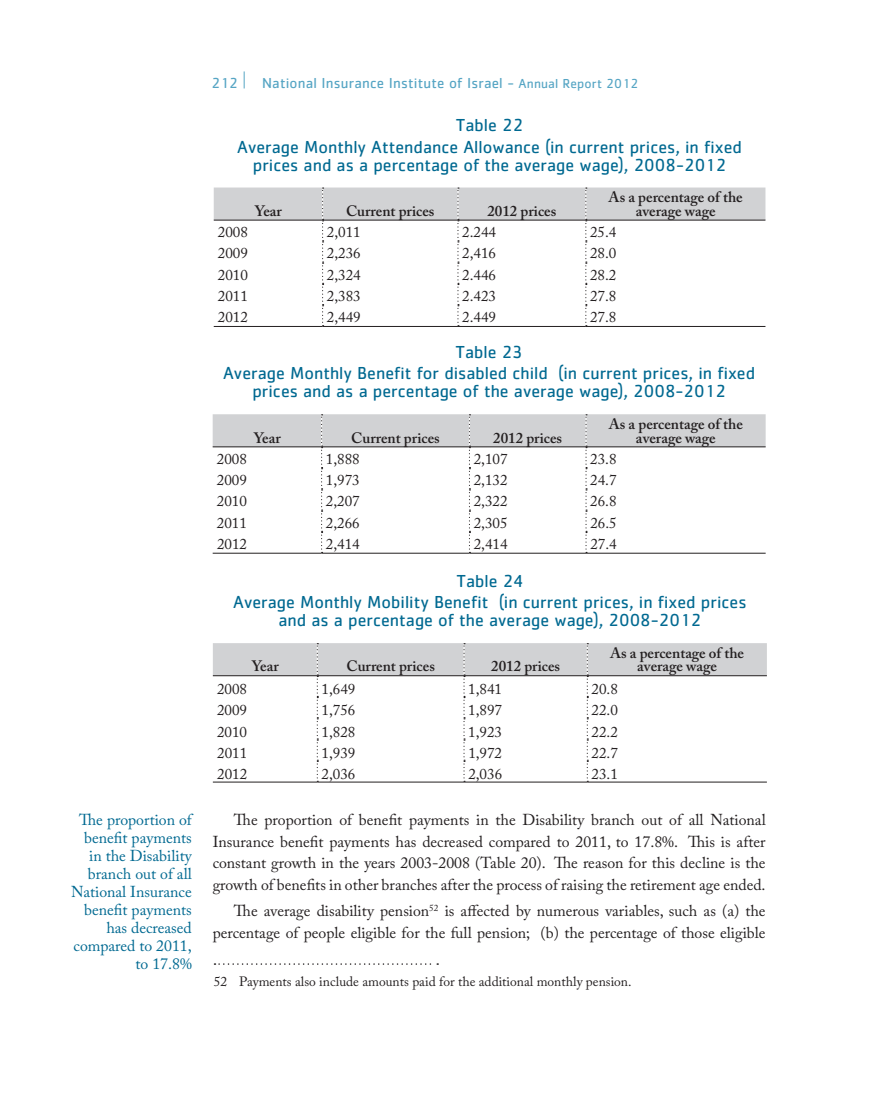
<style>
.page{position:relative;width:872px;height:1106px;background:#fff}
.page>*{position:absolute;margin:0;border:0;box-sizing:border-box;transform-origin:0 0}
.t1{font:18px/21px "Cachet Std";color:#006991;text-align:center}
.t2{font:15.75px/21.8px "Adobe Caslon Pro";color:#231f20;text-align:justify}
.t3{font:15.75px/18px "Adobe Caslon Pro";color:#006991;text-align:right}
.t4{font:15px "Adobe Caslon Pro";color:#231f20}
.t5{font:600 15px "Adobe Caslon Pro";color:#231f20}
.t6{font:15px "Cachet Std";letter-spacing:.01em;color:#56a5c4}
.t7{font:13.5px "Adobe Caslon Pro";color:#231f20}
.s1{font-size:13.5px}
</style>
<div class="page">
<svg style="left:244px;top:71px;width:1px;height:17px"></svg>
<svg style="left:214px;top:187px;width:551px;height:139px"></svg>
<hr style="left:586px;top:220px;width:179px;height:1px;background:#231f20">
<hr style="left:458px;top:220px;width:128px;height:1px;background:#231f20">
<hr style="left:322px;top:220px;width:136px;height:1px;background:#231f20">
<hr style="left:214px;top:220px;width:108px;height:1px;background:#231f20">
<hr style="left:586px;top:326px;width:179px;height:1px;background:#231f20">
<hr style="left:458px;top:326px;width:128px;height:1px;background:#231f20">
<hr style="left:322px;top:326px;width:136px;height:1px;background:#231f20">
<hr style="left:214px;top:326px;width:108px;height:1px;background:#231f20">
<svg style="left:213px;top:414px;width:552px;height:139px"></svg>
<hr style="left:586px;top:553px;width:179px;height:1px;background:#231f20">
<hr style="left:469px;top:553px;width:117px;height:1px;background:#231f20">
<hr style="left:321px;top:553px;width:148px;height:1px;background:#231f20">
<hr style="left:213px;top:553px;width:108px;height:1px;background:#231f20">
<hr style="left:586px;top:446px;width:179px;height:1px;background:#231f20">
<hr style="left:469px;top:446px;width:117px;height:1px;background:#231f20">
<hr style="left:321px;top:446px;width:148px;height:1px;background:#231f20">
<hr style="left:213px;top:446px;width:108px;height:1px;background:#231f20">
<svg style="left:213px;top:643px;width:554px;height:138px"></svg>
<hr style="left:587px;top:781px;width:180px;height:1px;background:#231f20">
<hr style="left:464px;top:781px;width:123px;height:1px;background:#231f20">
<hr style="left:317px;top:781px;width:147px;height:1px;background:#231f20">
<hr style="left:213px;top:781px;width:104px;height:1px;background:#231f20">
<hr style="left:587px;top:675px;width:180px;height:1px;background:#231f20">
<hr style="left:464px;top:675px;width:123px;height:1px;background:#231f20">
<hr style="left:317px;top:675px;width:147px;height:1px;background:#231f20">
<hr style="left:213px;top:675px;width:104px;height:1px;background:#231f20">
<svg style="left:214px;top:963px;width:224px;height:1px"></svg>
<p class="t3" style="left:71px;top:810px;width:122px">The proportion of benefit payments in the Disability branch out of all<br>National Insurance benefit payments has decreased compared to 2011, to 17.8%</p>
<p class="t6" style="left:212px;top:74px;width:28px">212</p>
<p class="t6" style="left:262px;top:75px;width:378px">National Insurance Institute of Israel - <span class="s1">Annual Report 2012</span></p>
<p class="t1" style="left:237px;top:115px;width:506px">Table 22<br>Average Monthly Attendance Allowance (in current prices, in fixed</p>
<p class="t1" style="left:253px;top:154px;width:475px">prices and as a percentage of the average wage), 2008-2012</p>
<p class="t5" style="left:608px;top:188px;width:136px">As a percentage of the</p>
<p class="t5" style="left:254px;top:202px;width:29px">Year</p>
<p class="t5" style="left:346px;top:202px;width:90px">Current prices</p>
<p class="t5" style="left:487px;top:202px;width:70px">2012 prices</p>
<p class="t5" style="left:636px;top:202px;width:81px">average wage</p>
<p class="t4" style="left:218px;top:223px;width:31px">2008</p>
<p class="t4" style="left:327px;top:223px;width:35px">2,011</p>
<p class="t4" style="left:462px;top:223px;width:35px">2.244</p>
<p class="t4" style="left:590px;top:223px;width:28px">25.4</p>
<p class="t4" style="left:218px;top:244px;width:31px">2009</p>
<p class="t4" style="left:327px;top:244px;width:35px">2,236</p>
<p class="t4" style="left:462px;top:244px;width:35px">2,416</p>
<p class="t4" style="left:590px;top:244px;width:28px">28.0</p>
<p class="t4" style="left:218px;top:266px;width:31px">2010</p>
<p class="t4" style="left:327px;top:266px;width:35px">2,324</p>
<p class="t4" style="left:462px;top:266px;width:35px">2.446</p>
<p class="t4" style="left:590px;top:266px;width:28px">28.2</p>
<p class="t4" style="left:218px;top:287px;width:31px">2011</p>
<p class="t4" style="left:327px;top:287px;width:35px">2,383</p>
<p class="t4" style="left:462px;top:287px;width:35px">2.423</p>
<p class="t4" style="left:590px;top:287px;width:28px">27.8</p>
<p class="t4" style="left:218px;top:308px;width:31px">2012</p>
<p class="t4" style="left:327px;top:308px;width:35px">2,449</p>
<p class="t4" style="left:462px;top:308px;width:35px">2.449</p>
<p class="t4" style="left:590px;top:308px;width:28px">27.8</p>
<p class="t1" style="left:223px;top:341px;width:533px">Table 23<br>Average Monthly Benefit for disabled child (in current prices, in fixed</p>
<p class="t1" style="left:252px;top:380px;width:475px">prices and as a percentage of the average wage), 2008-2012</p>
<p class="t5" style="left:609px;top:415px;width:136px">As a percentage of the</p>
<p class="t5" style="left:253px;top:428px;width:29px">Year</p>
<p class="t5" style="left:351px;top:428px;width:90px">Current prices</p>
<p class="t5" style="left:493px;top:428px;width:70px">2012 prices</p>
<p class="t5" style="left:636px;top:428px;width:81px">average wage</p>
<p class="t4" style="left:217px;top:450px;width:31px">2008</p>
<p class="t4" style="left:326px;top:450px;width:35px">1,888</p>
<p class="t4" style="left:474px;top:450px;width:35px">2,107</p>
<p class="t4" style="left:590px;top:450px;width:28px">23.8</p>
<p class="t4" style="left:217px;top:471px;width:31px">2009</p>
<p class="t4" style="left:326px;top:471px;width:35px">1,973</p>
<p class="t4" style="left:474px;top:471px;width:35px">2,132</p>
<p class="t4" style="left:590px;top:471px;width:28px">24.7</p>
<p class="t4" style="left:217px;top:492px;width:31px">2010</p>
<p class="t4" style="left:326px;top:492px;width:35px">2,207</p>
<p class="t4" style="left:474px;top:492px;width:35px">2,322</p>
<p class="t4" style="left:590px;top:492px;width:28px">26.8</p>
<p class="t4" style="left:217px;top:513px;width:31px">2011</p>
<p class="t4" style="left:326px;top:513px;width:35px">2,266</p>
<p class="t4" style="left:474px;top:513px;width:35px">2,305</p>
<p class="t4" style="left:590px;top:513px;width:28px">26.5</p>
<p class="t4" style="left:217px;top:535px;width:31px">2012</p>
<p class="t4" style="left:326px;top:535px;width:35px">2,414</p>
<p class="t4" style="left:474px;top:535px;width:35px">2,414</p>
<p class="t4" style="left:590px;top:535px;width:28px">27.4</p>
<p class="t1" style="left:233px;top:570px;width:515px">Table 24<br>Average Monthly Mobility Benefit (in current prices, in fixed prices</p>
<p class="t1" style="left:278px;top:609px;width:424px">and as a percentage of the average wage), 2008-2012</p>
<p class="t5" style="left:610px;top:644px;width:136px">As a percentage of the</p>
<p class="t5" style="left:251px;top:657px;width:29px">Year</p>
<p class="t5" style="left:346px;top:657px;width:90px">Current prices</p>
<p class="t5" style="left:491px;top:657px;width:70px">2012 prices</p>
<p class="t5" style="left:637px;top:657px;width:81px">average wage</p>
<p class="t4" style="left:217px;top:680px;width:31px">2008</p>
<p class="t4" style="left:321px;top:680px;width:35px">1,649</p>
<p class="t4" style="left:468px;top:680px;width:35px">1,841</p>
<p class="t4" style="left:591px;top:680px;width:28px">20.8</p>
<p class="t4" style="left:217px;top:701px;width:31px">2009</p>
<p class="t4" style="left:321px;top:701px;width:35px">1,756</p>
<p class="t4" style="left:468px;top:701px;width:35px">1,897</p>
<p class="t4" style="left:591px;top:701px;width:28px">22.0</p>
<p class="t4" style="left:217px;top:722px;width:31px">2010</p>
<p class="t4" style="left:321px;top:722px;width:35px">1,828</p>
<p class="t4" style="left:468px;top:722px;width:35px">1,923</p>
<p class="t4" style="left:591px;top:722px;width:28px">22.2</p>
<p class="t4" style="left:217px;top:744px;width:31px">2011</p>
<p class="t4" style="left:321px;top:744px;width:35px">1,939</p>
<p class="t4" style="left:468px;top:744px;width:35px">1,972</p>
<p class="t4" style="left:591px;top:744px;width:28px">22.7</p>
<p class="t4" style="left:217px;top:765px;width:31px">2012</p>
<p class="t4" style="left:321px;top:765px;width:35px">2,036</p>
<p class="t4" style="left:468px;top:765px;width:35px">2,036</p>
<p class="t4" style="left:591px;top:765px;width:28px">23.1</p>
<p class="t2" style="left:213px;top:808px;width:554px;text-indent:21px">The proportion of benefit payments in the Disability branch out of all National Insurance benefit payments has decreased compared to 2011, to 17.8%. This is after constant growth in the years 2003-2008 (Table 20). The reason for this decline is the growth of benefits in other branches after the process of raising the retirement age ended.</p>
<p class="t2" style="left:213px;top:899px;width:554px;text-align:right">The average disability pension<sup>52</sup> is affected by numerous variables, such as (a) the percentage of people eligible for the full pension; (b) the percentage of those eligible</p>
<p class="t7" style="left:214px;top:973px;width:419px">52 Payments also include amounts paid for the additional monthly pension.</p>
</div>
